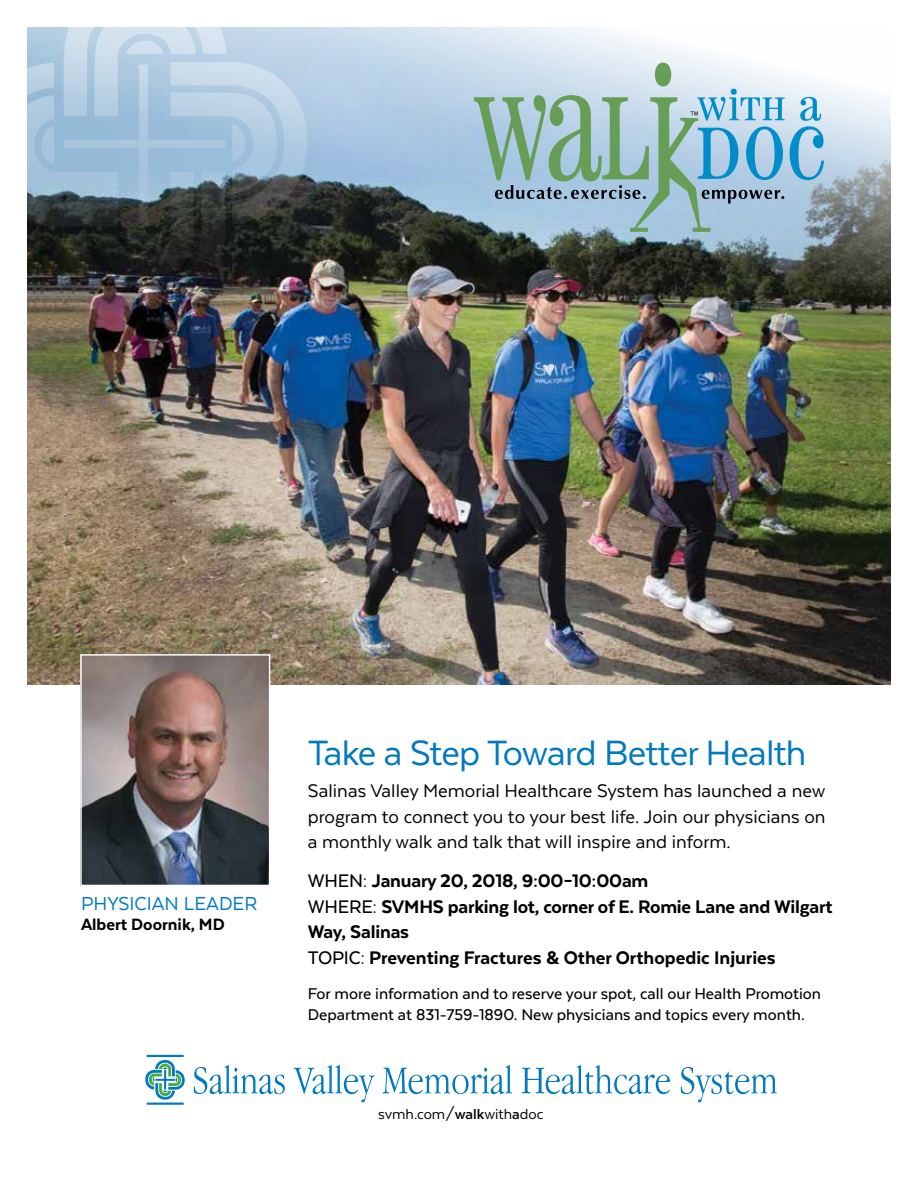
<style>
.page{position:relative;width:918px;height:1188px;background:#fff}
.page>*{position:absolute;margin:0;border:0;box-sizing:border-box;transform-origin:0 0}
.t1{font:40.5px "Texta";letter-spacing:-.02em;color:#0079c1}
.t2{font:21.6px "Texta";color:#0079c1}
.t3{font:21px/25.5px "Texta";color:#000;text-align:justify}
.t4{font:800 21px/25.5px "Texta";letter-spacing:-.01em;color:#000}
.t5{font:800 18.9px "Texta";color:#000}
.t6{font:500 18px/21.6px "Texta";color:#000}
.t7{font:16.5px "Texta";color:#000}
.s1{font-weight:500}
.s2{font-weight:700}
</style>
<div class="page">
<img style="left:27px;top:27px;width:864px;height:658px">
<svg style="left:27px;top:333px;width:272px;height:5px"></svg>
<svg style="left:27px;top:27px;width:282px;height:286px;background:#7a8994"></svg>
<hr style="left:147px;top:1055px;width:37px;height:2px;background:#0079c1">
<hr style="left:147px;top:1103px;width:37px;height:2px;background:#0079c1">
<svg style="left:194px;top:1065px;width:91px;height:29px"></svg>
<svg style="left:293px;top:1065px;width:82px;height:37px"></svg>
<svg style="left:383px;top:1065px;width:129px;height:29px"></svg>
<svg style="left:522px;top:1065px;width:148px;height:29px"></svg>
<svg style="left:681px;top:1067px;width:96px;height:35px"></svg>
<svg style="left:145px;top:1060px;width:40px;height:40px"></svg>
<img style="left:82px;top:656px;width:186px;height:228px">
<div style="left:80px;top:654px;width:190px;height:232px;border:1px solid #fff"></div>
<svg style="left:474px;top:63px;width:350px;height:169px;background:#a5c5ce"></svg>
<p class="t2" style="left:81px;top:892px;width:178px">PHYSICIAN LEADER</p>
<p class="t5" style="left:81px;top:915px;width:145px">Albert Doornik, MD</p>
<h1 class="t1" style="left:308px;top:732px;width:500px">Take a Step Toward Better Health</h1>
<p class="t3" style="left:308px;top:778px;width:519px">Salinas Valley Memorial Healthcare System has launched a new program to connect you to your best life. Join our physicians on a monthly walk and talk that will inspire and inform.</p>
<p class="t4" style="left:308px;top:868px;width:526px"><span class="s1">WHEN:</span> January 20, 2018, 9:00–10:00am<br><span class="s1">WHERE:</span> SVMHS parking lot, corner of E. Romie Lane and Wilgart Way, Salinas<br><span class="s1">TOPIC:</span> Preventing Fractures &amp; Other Orthopedic Injuries</p>
<p class="t6" style="left:308px;top:982px;width:515px">For more information and to reserve your spot, call our Health Promotion<br>Department at 831-759-1890. New physicians and topics every month.</p>
<p class="t7" style="left:378px;top:1106px;width:167px">svmh.com/<span class="s2">walk</span>with<span class="s2">a</span>doc</p>
</div>
